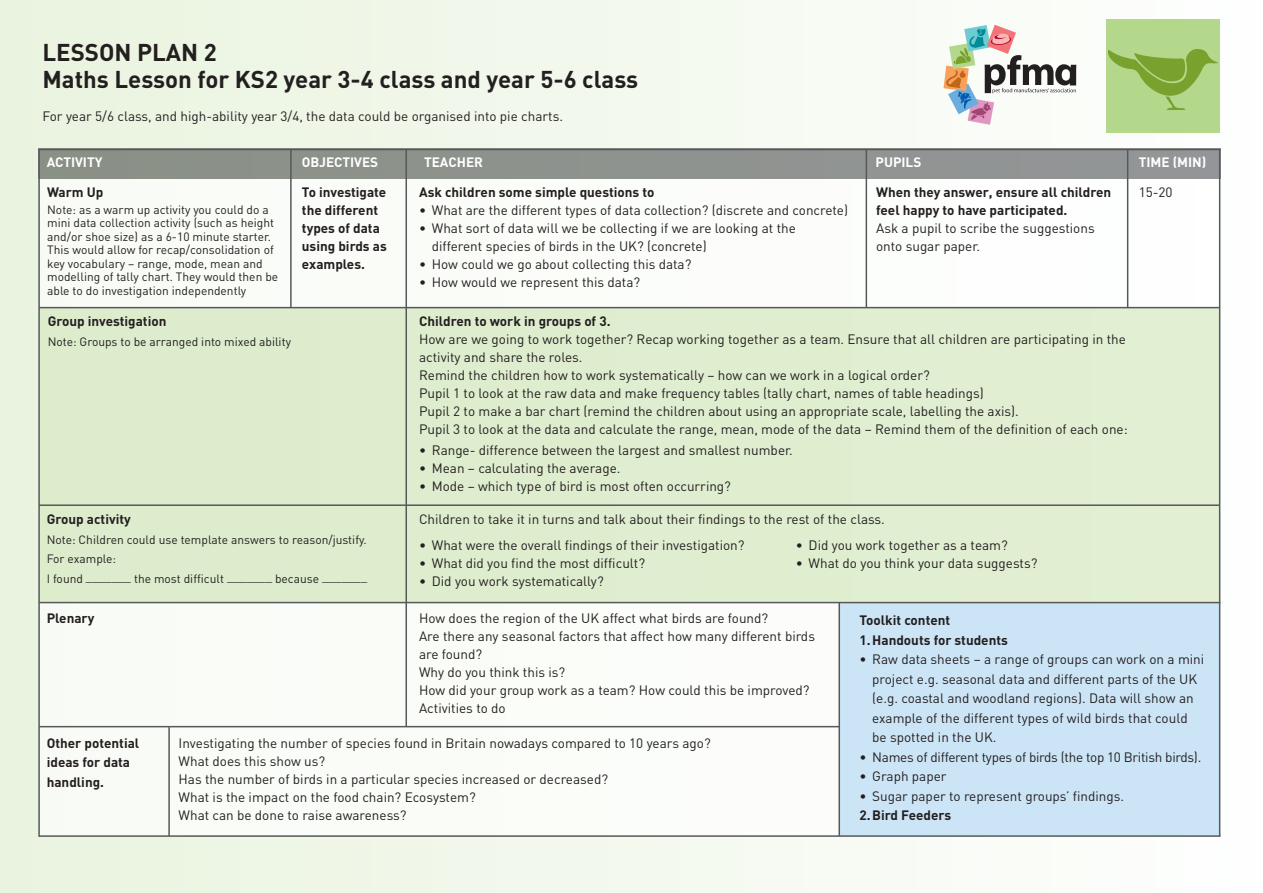
<style>
.page{position:relative;width:1263px;height:893px;background:#fff}
.page>*{position:absolute;margin:0;border:0;box-sizing:border-box;transform-origin:0 0}
.t1{font:700 24px/27px "DIN";color:#231f20}
.t2{font:13.5px/18px "DIN";color:#231f20}
.t3{font:700 13.5px/18px "DIN";color:#231f20}
.t4{font:13.5px "DIN";letter-spacing:-.02em;color:#231f20}
.t5{font:700 13.5px "DIN";color:#fff}
.t6{font:12px/13.5px "DIN";color:#231f20}
</style>
<div class="page">
<div style="left:0;top:0;width:1263px;height:893px;background:linear-gradient(to right,#e9f3de,#fcfcfc)"></div>
<div style="left:840px;top:603px;width:379px;height:233px;background:#cce5f6"></div>
<img style="left:40px;top:603px;width:798px;height:232px">
<img style="left:40px;top:150px;width:1179px;height:452px">
<div style="left:1106px;top:20px;width:114px;height:113px;background:#b3d78b"></div>
<svg style="left:1108px;top:49px;width:110px;height:61px"></svg>
<svg style="left:943px;top:25px;width:133px;height:100px"></svg>
<hr style="left:290px;top:149px;width:2px;height:159px;background:#57585a">
<hr style="left:39px;top:307px;width:1181px;height:1px;background:#57585a">
<hr style="left:38px;top:149px;width:2px;height:688px;background:#57585a">
<hr style="left:405px;top:149px;width:2px;height:577px;background:#57585a">
<hr style="left:39px;top:504px;width:1181px;height:2px;background:#57585a">
<hr style="left:39px;top:602px;width:1181px;height:1px;background:#57585a">
<hr style="left:168px;top:727px;width:2px;height:109px;background:#57585a">
<hr style="left:1219px;top:149px;width:1px;height:687px;background:#57585a">
<hr style="left:39px;top:726px;width:800px;height:1px;background:#57585a">
<hr style="left:838px;top:603px;width:2px;height:233px;background:#57585a">
<hr style="left:39px;top:835px;width:1181px;height:2px;background:#57585a">
<hr style="left:866px;top:149px;width:1px;height:159px;background:#57585a">
<hr style="left:1127px;top:149px;width:1px;height:159px;background:#57585a">
<hr style="left:39px;top:149px;width:1181px;height:1px;background:#57585a">
<h1 class="t1" style="left:42px;top:41px;width:597px">LESSON PLAN 2<br>Maths Lesson for KS2 year 3-4 class and year 5-6 class</h1>
<p class="t2" style="left:43px;top:108px;width:522px">For year 5/6 class, and high-ability year 3/4, the data could be organised into pie charts.</p>
<p class="t5" style="left:47px;top:158px;width:57px">ACTIVITY</p>
<p class="t5" style="left:302px;top:158px;width:78px">OBJECTIVES</p>
<p class="t5" style="left:424px;top:158px;width:60px">TEACHER</p>
<p class="t5" style="left:875px;top:158px;width:47px">PUPILS</p>
<p class="t5" style="left:1139px;top:158px;width:69px">TIME (MIN)</p>
<p class="t3" style="left:302px;top:185px;width:86px">To investigate the different types of data using birds as examples.</p>
<p class="t3" style="left:419px;top:185px;width:237px">Ask children some simple questions to</p>
<p class="t3" style="left:47px;top:185px;width:58px">Warm Up</p>
<p class="t6" style="left:47px;top:204px;width:233px">Note: as a warm up activity you could do a mini data collection activity (such as height and/or shoe size) as a 6-10 minute starter.<br>This would allow for recap/consolidation of key vocabulary – range, mode, mean and modelling of tally chart. They would then be able to do investigation independently</p>
<p class="t2" style="left:1139px;top:185px;width:35px">15-20</p>
<p class="t3" style="left:876px;top:185px;width:237px">When they answer, ensure all children feel happy to have participated.</p>
<p class="t2" style="left:876px;top:221px;width:220px">Ask a pupil to scribe the suggestions onto sugar paper.</p>
<p class="t2" style="left:419px;top:203px;width:431px">• What are the different types of data collection? (discrete and concrete)</p>
<p class="t2" style="left:432px;top:221px;width:366px;text-indent:-13px">• What sort of data will we be collecting if we are looking at the different species of birds in the UK? (concrete)</p>
<p class="t2" style="left:419px;top:257px;width:274px">• How could we go about collecting this data?</p>
<p class="t2" style="left:419px;top:275px;width:223px">• How would we represent this data?</p>
<p class="t3" style="left:48px;top:314px;width:120px">Group investigation</p>
<p class="t6" style="left:48px;top:336px;width:245px">Note: Groups to be arranged into mixed ability</p>
<p class="t3" style="left:47px;top:512px;width:86px">Group activity</p>
<p class="t6" style="left:47px;top:531px;width:322px;line-height:19.5px">Note: Children could use template answers to reason/justify.<br>For example:<br>I found _______ the most difficult _______ because _______</p>
<p class="t3" style="left:419px;top:314px;width:193px">Children to work in groups of 3.</p>
<p class="t2" style="left:419px;top:332px;width:710px">How are we going to work together? Recap working together as a team. Ensure that all children are participating in the activity and share the roles.<br>Remind the children how to work systematically – how can we work in a logical order?<br>Pupil 1 to look at the raw data and make frequency tables (tally chart, names of table headings)<br>Pupil 2 to make a bar chart (remind the children about using an appropriate scale, labelling the axis).<br>Pupil 3 to look at the data and calculate the range, mean, mode of the data – Remind them of the definition of each one:</p>
<p class="t2" style="left:419px;top:443px;width:375px">• Range- difference between the largest and smallest number.</p>
<p class="t2" style="left:419px;top:461px;width:203px">• Mean – calculating the average.</p>
<p class="t2" style="left:419px;top:479px;width:313px">• Mode – which type of bird is most often occurring?</p>
<p class="t2" style="left:419px;top:512px;width:467px">Children to take it in turns and talk about their findings to the rest of the class.</p>
<p class="t2" style="left:419px;top:537px;width:327px">• What were the overall findings of their investigation?</p>
<p class="t2" style="left:419px;top:555px;width:228px">• What did you find the most difficult?</p>
<p class="t2" style="left:419px;top:573px;width:186px">• Did you work systematically?</p>
<p class="t2" style="left:796px;top:537px;width:213px">• Did you work together as a team?</p>
<p class="t2" style="left:796px;top:555px;width:243px">• What do you think your data suggests?</p>
<p class="t3" style="left:47px;top:610px;width:49px">Plenary</p>
<p class="t2" style="left:419px;top:610px;width:397px">How does the region of the UK affect what birds are found?<br>Are there any seasonal factors that affect how many different birds are found?<br>Why do you think this is?<br>How did your group work as a team? How could this be improved?<br>Activities to do</p>
<p class="t3" style="left:47px;top:734px;width:94px;line-height:19.5px">Other potential ideas for data handling.</p>
<p class="t2" style="left:179px;top:735px;width:534px">Investigating the number of species found in Britain nowadays compared to 10 years ago?<br>What does this show us?<br>Has the number of birds in a particular species increased or decreased?<br>What is the impact on the food chain? Ecosystem?<br>What can be done to raise awareness?</p>
<p class="t3" style="left:859px;top:612px;width:150px;line-height:19.5px">Toolkit content<br>1.Handouts for students</p>
<p class="t2" style="left:872px;top:651px;width:333px;line-height:19.5px;text-indent:-13px">• Raw data sheets – a range of groups can work on a mini project e.g. seasonal data and different parts of the UK (e.g. coastal and woodland regions). Data will show an example of the different types of wild birds that could be spotted in the UK.</p>
<p class="t4" style="left:859px;top:752px;width:343px">• Names of different types of birds (the top 10 British birds).</p>
<p class="t2" style="left:859px;top:769px;width:89px">• Graph paper</p>
<p class="t2" style="left:859px;top:788px;width:266px">• Sugar paper to represent groups’ findings.</p>
<p class="t3" style="left:859px;top:808px;width:93px">2.Bird Feeders</p>
</div>
